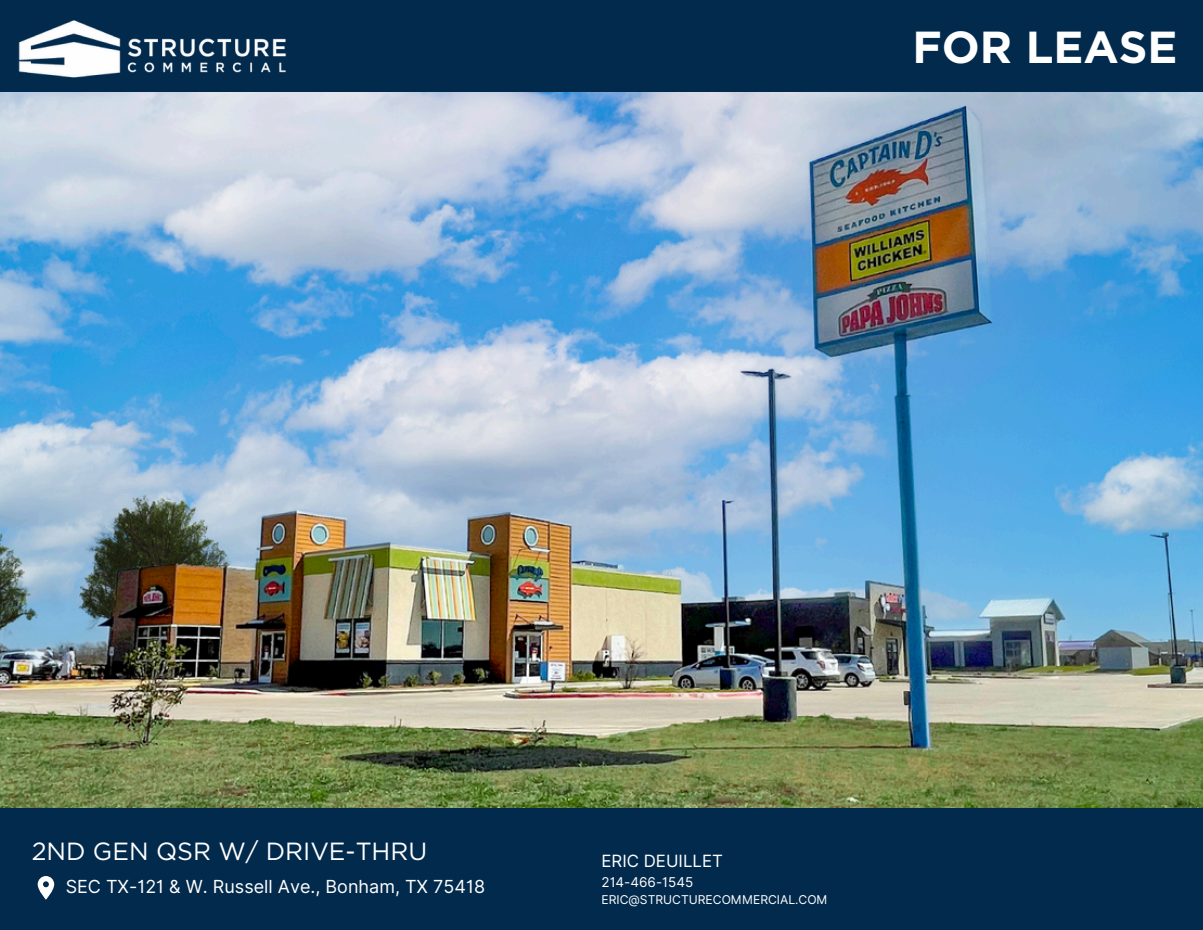
<style>
.page{position:relative;width:1203px;height:930px;background:#fff}
.page>*{position:absolute;margin:0;border:0;box-sizing:border-box;transform-origin:0 0}
.t1{font:700 44.8px "Gotham";color:#fff}
.t2{font:24.8px "Gotham";color:#fff}
.t3{font:18px "Inter";color:#fff}
.t4{font:16.8px "Inter";color:#fff}
.t5{font:13.6px "Inter";color:#fff}
.t6{font:12.2px "Inter";color:#fff}
</style>
<div class="page">
<img style="left:0;top:92px;width:1203px;height:717px">
<div style="left:0;top:809px;width:1203px;height:121px;background:#022a4d"></div>
<div style="left:0;top:0;width:1203px;height:92px;background:#022a4d"></div>
<svg style="left:38px;top:876px;width:16px;height:24px"></svg>
<img style="left:18px;top:20px;width:268px;height:58px">
<p class="t1" style="left:912px;top:20px;width:267px">FOR LEASE</p>
<p class="t2" style="left:32px;top:836px;width:397px">2ND GEN QSR W/ DRIVE-THRU</p>
<h2 class="t3" style="left:66px;top:876px;width:421px">SEC TX-121 &amp; W. Russell Ave., Bonham, TX 75418</h2>
<p class="t4" style="left:602px;top:851px;width:123px">ERIC DEUILLET</p>
<h3 class="t5" style="left:602px;top:873px;width:93px">214-466-1545</h3>
<p class="t6" style="left:602px;top:892px;width:228px">ERIC@STRUCTURECOMMERCIAL.COM</p>
</div>
